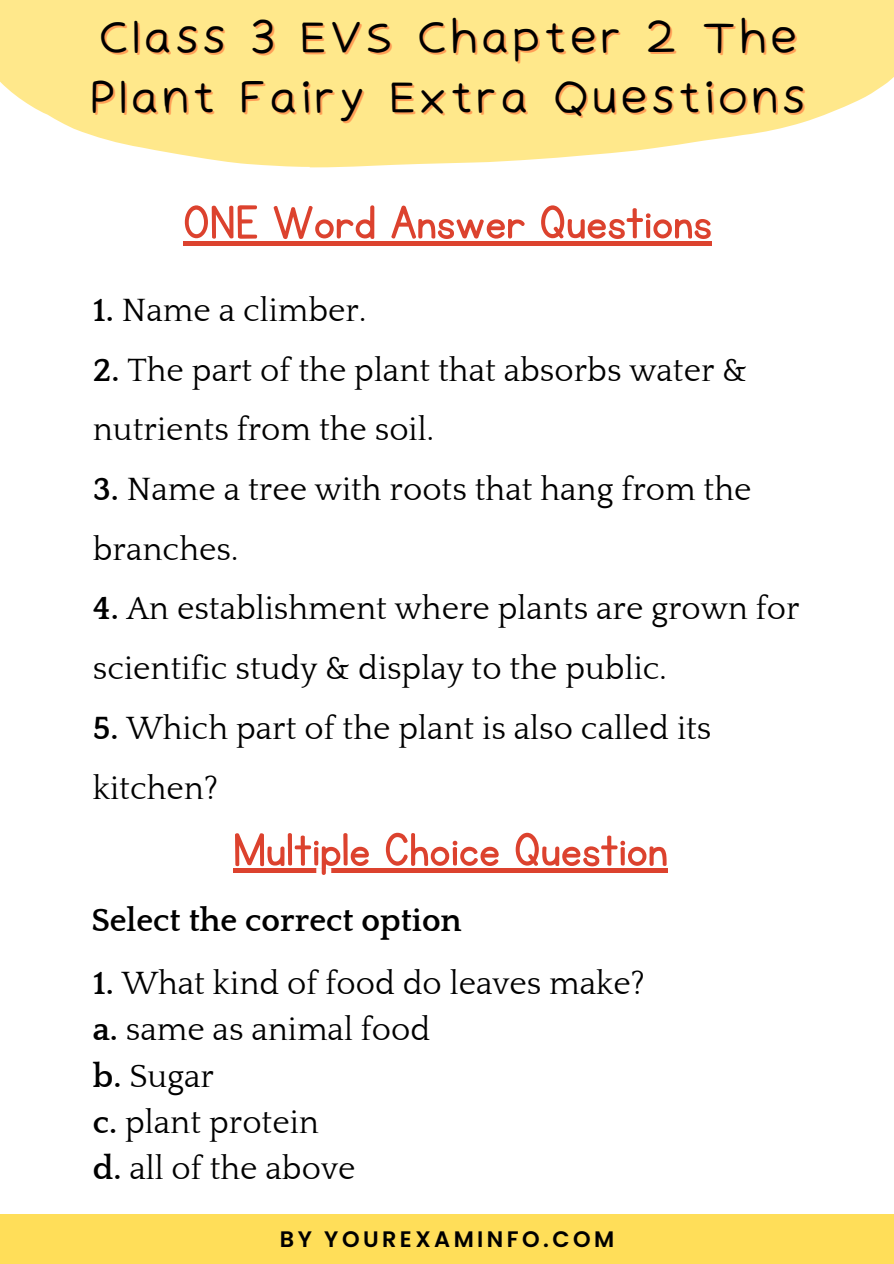
<style>
.page{position:relative;width:894px;height:1264px;background:#fff}
.page>*{position:absolute;margin:0;border:0;box-sizing:border-box;transform-origin:0 0}
.t1{font:54px "KG Primary Penmanship";color:#dc422e}
.t2{font:43.35px/60px "Irene Florentina";color:#000}
.t3{font:33px/59.7px "Quattrocento";color:#000}
.t4{font:700 33px "Quattrocento";color:#000}
.t5{font:600 22.35px "Poppins";letter-spacing:.155em;color:#000}
.s1{font-weight:700}
</style>
<div class="page">
<div style="left:0;top:1214px;width:893px;height:49px;background:#ffde59"></div>
<svg style="left:0;top:0;width:893px;height:167px;background:#ffeb9a"></svg>
<div style="left:183px;top:241px;width:528px;height:5px;background:#dc422e"></div>
<div style="left:233px;top:868px;width:434px;height:5px;background:#dc422e"></div>
<p class="t2" style="left:89px;top:7px;width:719px">Class 3 EVS Chapter 2 The<br>Plant Fairy Extra Questions</p>
<p class="t1" style="left:183px;top:196px;width:530px">ONE Word Answer Questions</p>
<p class="t3" style="left:93px;top:281px;width:275px"><span class="s1">1.</span> Name a climber.</p>
<p class="t3" style="left:93px;top:341px;width:656px"><span class="s1">2.</span> The part of the plant that absorbs water &amp; nutrients from the soil.</p>
<p class="t3" style="left:93px;top:460px;width:660px"><span class="s1">3.</span> Name a tree with roots that hang from the branches.</p>
<p class="t3" style="left:93px;top:580px;width:708px"><span class="s1">4.</span> An establishment where plants are grown for scientific study &amp; display to the public.</p>
<p class="t3" style="left:93px;top:699px;width:620px"><span class="s1">5.</span> Which part of the plant is also called its kitchen?</p>
<p class="t1" style="left:233px;top:823px;width:436px">Multiple Choice Question</p>
<p class="t4" style="left:91px;top:903px;width:372px">Select the correct option</p>
<p class="t3" style="left:93px;top:954px;width:553px"><span class="s1">1.</span> What kind of food do leaves make?</p>
<p class="t3" style="left:93px;top:1000px;width:339px"><span class="s1">a.</span> same as animal food</p>
<p class="t3" style="left:93px;top:1046px;width:123px"><span class="s1">b.</span> Sugar</p>
<p class="t3" style="left:93px;top:1093px;width:227px"><span class="s1">c.</span> plant protein</p>
<p class="t3" style="left:93px;top:1139px;width:264px"><span class="s1">d.</span> all of the above</p>
<p class="t5" style="left:280px;top:1223px;width:336px">BY YOUREXAMINFO.COM</p>
</div>
